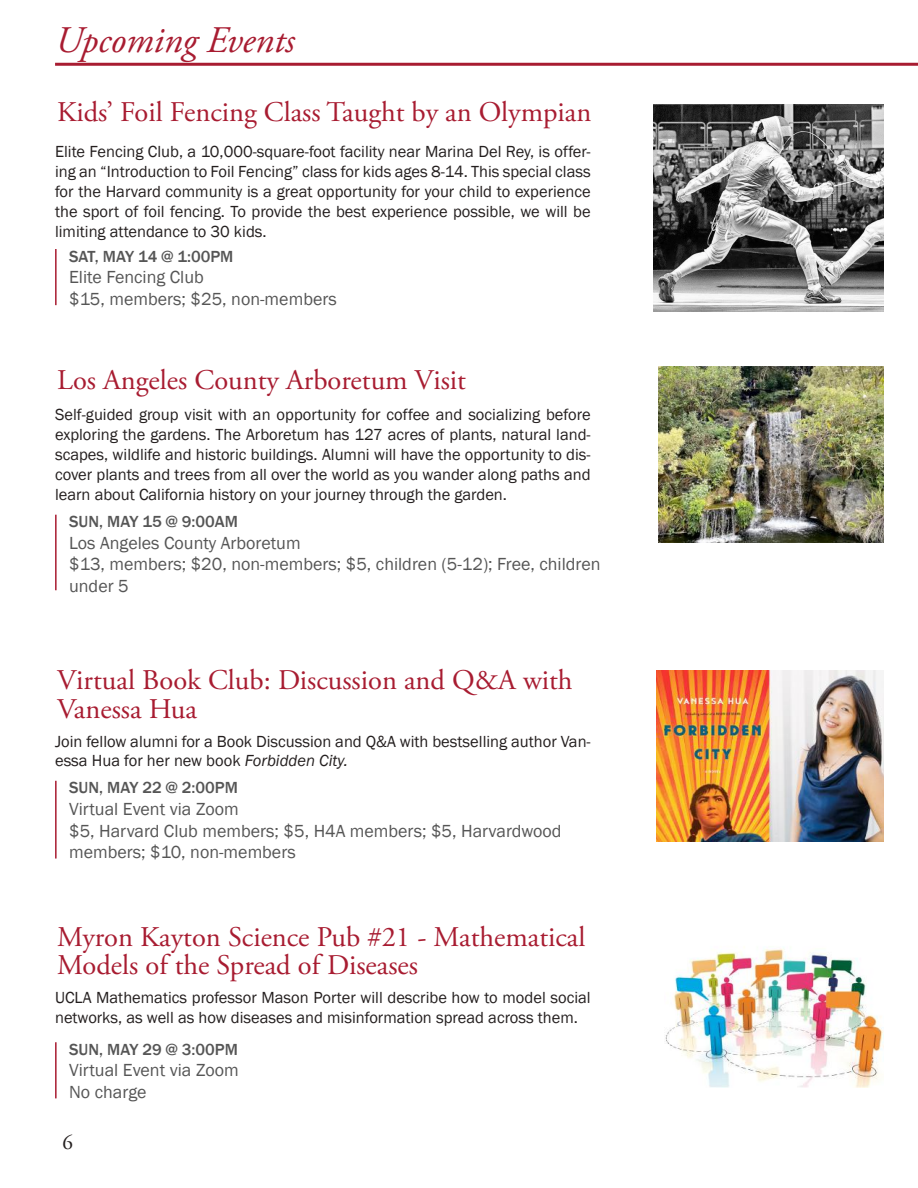
<style>
.page{position:relative;width:918px;height:1188px;background:#fff}
.page>*{position:absolute;margin:0;border:0;box-sizing:border-box;transform-origin:0 0}
.t1{font:italic 37.5px "Adobe Garamond Pro";color:#a81c31}
.t2{font:28.5px/28.5px "Adobe Garamond Pro";color:#a81c31}
.t3{font:21px "Adobe Garamond Pro";color:#241f1f}
.t4{font:18px/21.6px "Franklin Gothic";color:#565656}
.t5{font:16.5px/19.8px "Franklin Gothic";color:#241f1f;text-align:justify}
.t6{font:500 16.5px "Franklin Gothic";color:#565656}
.s1{font-style:italic}
</style>
<div class="page">
<hr style="left:55px;top:63px;width:863px;height:3px;background:#a81c31">
<hr style="left:55px;top:249px;width:2px;height:56px;background:#a81c31">
<hr style="left:55px;top:515px;width:2px;height:75px;background:#a81c31">
<hr style="left:55px;top:781px;width:2px;height:78px;background:#a81c31">
<hr style="left:55px;top:1042px;width:2px;height:56px;background:#a81c31">
<img style="left:653px;top:105px;width:230px;height:207px">
<img style="left:658px;top:366px;width:225px;height:176px">
<img style="left:657px;top:671px;width:226px;height:171px">
<img style="left:665px;top:949px;width:218px;height:138px">
<h1 class="t1" style="left:55px;top:18px;width:241px">Upcoming Events</h1>
<h2 class="t2" style="left:57px;top:99px;width:536px">Kids’ Foil Fencing Class Taught by an Olympian</h2>
<p class="t5" style="left:55px;top:142px;width:537px">Elite Fencing Club, a 10,000-square-foot facility near Marina Del Rey, is offer&shy;ing an “Introduction to Foil Fencing” class for kids ages 8-14. This special class for the Harvard community is a great opportunity for your child to experience the sport of foil fencing. To provide the best experience possible, we will be limiting attendance to 30 kids.</p>
<p class="t6" style="left:69px;top:246px;width:166px">SAT, MAY 14 @ 1:00PM</p>
<p class="t4" style="left:69px;top:267px;width:269px">Elite Fencing Club<br>$15, members; $25, non-members</p>
<h2 class="t2" style="left:57px;top:367px;width:410px">Los Angeles County Arboretum Visit</h2>
<p class="t5" style="left:55px;top:405px;width:537px">Self-guided group visit with an opportunity for coffee and socializing before exploring the gardens. The Arboretum has 127 acres of plants, natural land&shy;scapes, wildlife and historic buildings. Alumni will have the opportunity to dis&shy;cover plants and trees from all over the world as you wander along paths and learn about California history on your journey through the garden.</p>
<p class="t6" style="left:69px;top:512px;width:170px">SUN, MAY 15 @ 9:00AM</p>
<p class="t4" style="left:69px;top:532px;width:533px">Los Angeles County Arboretum<br>$13, members; $20, non-members; $5, children (5-12); Free, children under 5</p>
<h2 class="t2" style="left:57px;top:667px;width:517px">Virtual Book Club: Discussion and Q&amp;A with<br>Vanessa Hua</h2>
<p class="t5" style="left:55px;top:732px;width:537px">Join fellow alumni for a Book Discussion and Q&amp;A with bestselling author Van&shy;essa Hua for her new book <span class="s1">Forbidden City.</span></p>
<p class="t6" style="left:69px;top:778px;width:170px">SUN, MAY 22 @ 2:00PM</p>
<p class="t4" style="left:69px;top:799px;width:494px">Virtual Event via Zoom<br>$5, Harvard Club members; $5, H4A members; $5, Harvardwood members; $10, non-members</p>
<h2 class="t2" style="left:57px;top:923px;width:530px">Myron Kayton Science Pub #21 - Mathematical<br>Models of the Spread of Diseases</h2>
<p class="t5" style="left:55px;top:988px;width:537px">UCLA Mathematics professor Mason Porter will describe how to model social networks, as well as how diseases and misinformation spread across them.</p>
<p class="t6" style="left:69px;top:1039px;width:170px">SUN, MAY 29 @ 3:00PM</p>
<p class="t4" style="left:69px;top:1060px;width:171px">Virtual Event via Zoom<br>No charge</p>
<p class="t3" style="left:62px;top:1130px;width:12px">6</p>
</div>
